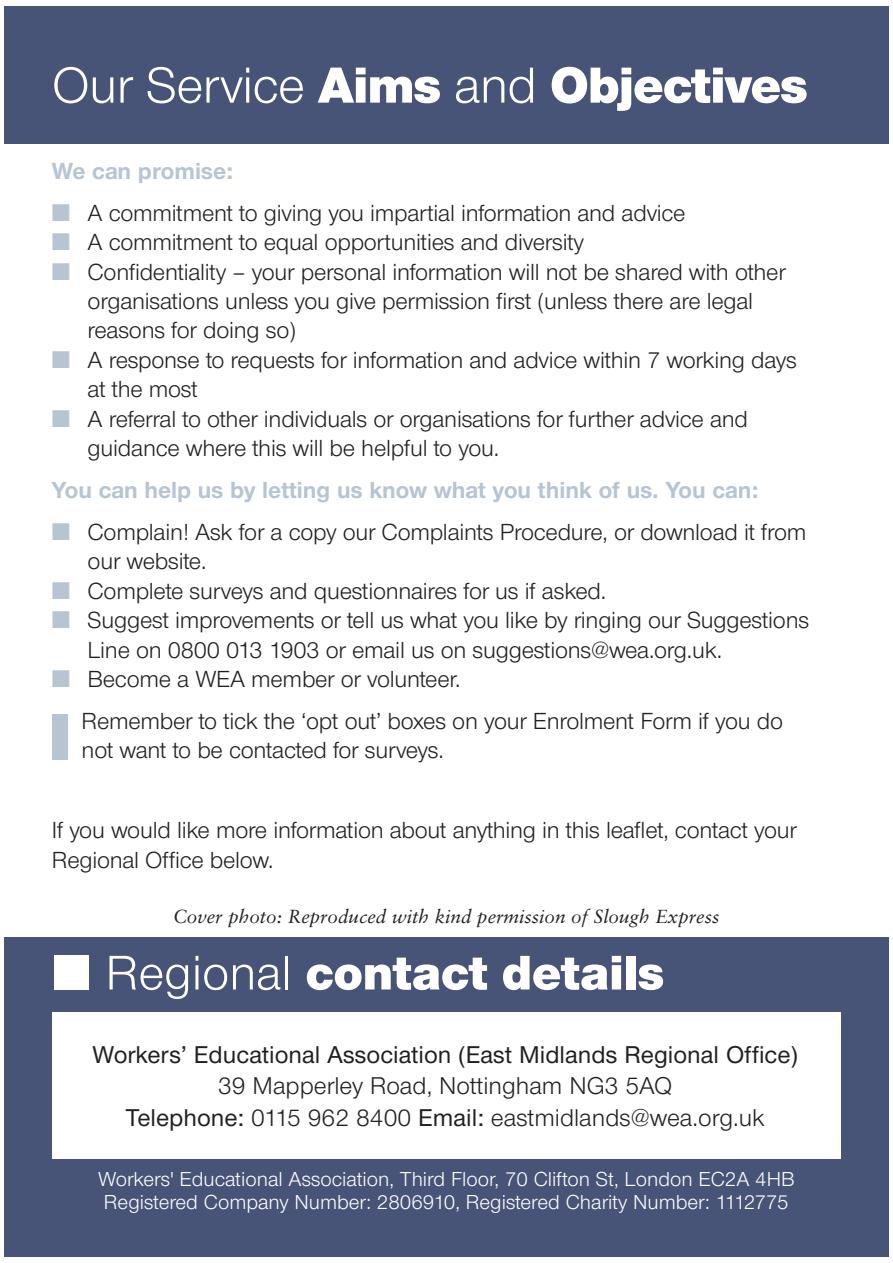
<style>
.page{position:relative;width:893px;height:1263px;background:#fff}
.page>*{position:absolute;margin:0;border:0;box-sizing:border-box;transform-origin:0 0}
.t1{font:900 52.5px "Nimbus Sans Novus T";letter-spacing:-.01em;color:#fff}
.t2{font:900 50.4px "Nimbus Sans Novus T";color:#fff}
.t3{font:25.2px/31.5px "Nimbus Sans Novus T";color:#231f20;text-align:center}
.t4{font:500 25.2px "Nimbus Sans Novus T";color:#231f20}
.t5{font:24.15px/29.4px "Nimbus Sans Novus T";letter-spacing:-.01em;color:#231f20}
.t6{font:700 24.15px "Nimbus Sans Novus T";color:#b7c4d2}
.t7{font:21px/23.1px "Nimbus Sans Novus T";color:#fff}
.t8{font:italic 18.9px "Sabon";color:#231f20}
.s1{font-weight:400}
.s2{color:#b7c4d2}
.s3{font-weight:500}
</style>
<div class="page">
<div style="left:4px;top:6px;width:884px;height:137px;background:#485477"></div>
<div style="left:4px;top:937px;width:884px;height:319px;background:#485477"></div>
<div style="left:52px;top:1012px;width:789px;height:147px;background:#fff"></div>
<div style="left:52px;top:714px;width:15px;height:46px;background:#b7c4d2"></div>
<h1 class="t1" style="left:52px;top:67px;width:757px"><span class="s1">Our Service</span> Aims <span class="s1">and</span> Objectives</h1>
<p class="t6" style="left:52px;top:163px;width:183px">We can promise:</p>
<p class="t5" style="left:52px;top:200px;width:635px"><span class="s2">■</span> A commitment to giving you impartial information and advice</p>
<p class="t5" style="left:52px;top:230px;width:534px"><span class="s2">■</span> A commitment to equal opportunities and diversity</p>
<p class="t5" style="left:88px;top:259px;width:700px;text-indent:-36px"><span class="s2">■</span> Confidentiality – your personal information will not be shared with other organisations unless you give permission first (unless there are legal reasons for doing so)</p>
<p class="t5" style="left:88px;top:347px;width:711px;text-indent:-36px"><span class="s2">■</span> A response to requests for information and advice within 7 working days at the most</p>
<p class="t5" style="left:88px;top:406px;width:662px;text-indent:-36px"><span class="s2">■</span> A referral to other individuals or organisations for further advice and guidance where this will be helpful to you.</p>
<p class="t6" style="left:52px;top:482px;width:708px">You can help us by letting us know what you think of us. You can:</p>
<p class="t5" style="left:88px;top:520px;width:720px;text-indent:-36px"><span class="s2">■</span> Complain! Ask for a copy our Complaints Procedure, or download it from our website.</p>
<p class="t5" style="left:52px;top:578px;width:556px"><span class="s2">■</span> Complete surveys and questionnaires for us if asked.</p>
<p class="t5" style="left:88px;top:608px;width:723px;text-indent:-36px"><span class="s2">■</span> Suggest improvements or tell us what you like by ringing our Suggestions<br>Line on 0800 013 1903 or email us on suggestions@wea.org.uk.</p>
<p class="t5" style="left:82px;top:660px;width:703px;line-height:42px;text-indent:-30px"><span class="s2">■</span> Become a WEA member or volunteer.<br>Remember to tick the ‘opt out’ boxes on your Enrolment Form if you do</p>
<p class="t5" style="left:82px;top:738px;width:364px">not want to be contacted for surveys.</p>
<p class="t5" style="left:52px;top:818px;width:746px">If you would like more information about anything in this leaflet, contact your<br>Regional Office below.</p>
<p class="t8" style="left:173px;top:909px;width:548px">Cover photo: Reproduced with kind permission of Slough Express</p>
<h2 class="t2" style="left:52px;top:955px;width:614px">■ <span class="s1">Regional</span> contact details</h2>
<p class="t4" style="left:93px;top:1045px;width:707px">Workers’ Educational Association (East Midlands Regional Office)</p>
<p class="t3" style="left:125px;top:1072px;width:641px">39 Mapperley Road, Nottingham NG3 5AQ<br><span class="s3">Telephone:</span> 0115 962 8400 <span class="s3">Email:</span> eastmidlands@wea.org.uk</p>
<p class="t7" style="left:98px;top:1169px;width:698px">Workers' Educational Association, Third Floor, 70 Clifton St, London EC2A 4HB<br>Registered Company Number: 2806910, Registered Charity Number: 1112775</p>
</div>
